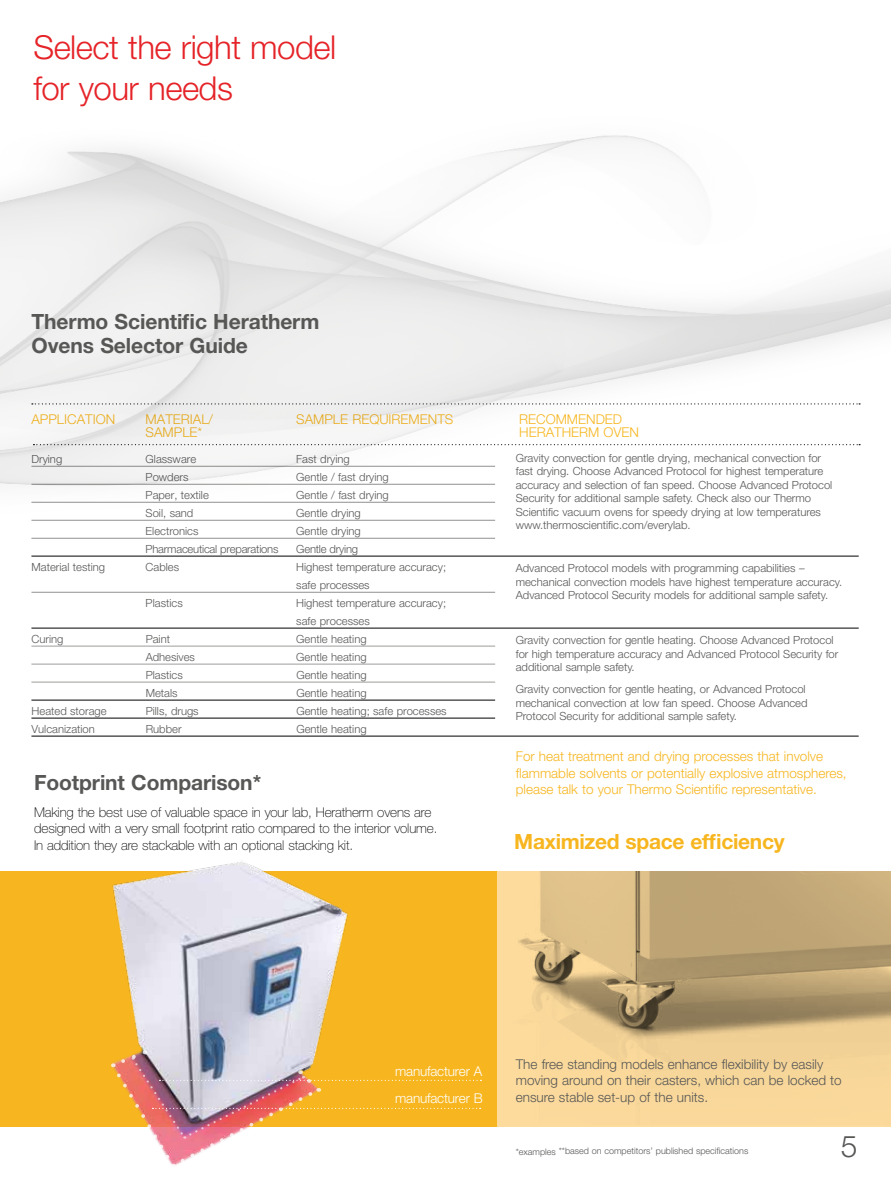
<style>
.page{position:relative;width:891px;height:1188px;background:#fff}
.page>*{position:absolute;margin:0;border:0;box-sizing:border-box;transform-origin:0 0}
.t1{font:300 33px/40.5px "Helvetica Neue";letter-spacing:-.015em;color:#e52328}
.t2{font:300 30px "Helvetica Neue";color:#575756}
.t3{font:700 21px/24px "Helvetica Neue";letter-spacing:-.005em;color:#575756}
.t4{font:700 21px "Helvetica Neue";letter-spacing:-.015em;color:#f7b61f}
.t5{font:300 13.5px/16.5px "Helvetica Neue";color:#f7b61f}
.t6{font:100 13.5px/16.5px "Helvetica Neue";letter-spacing:-.01em;color:#000}
.t7{font:300 13.5px/16.5px "Helvetica Neue";color:#575756}
.t8{font:300 13.5px/27px "Helvetica Neue";letter-spacing:-.015em;color:#fff}
.t9{font:300 11.25px/13.5px "Helvetica Neue";color:#575756}
.t10{font:300 11.25px "Helvetica Neue";letter-spacing:-.02em;color:#575756}
.t11{font:300 9px "Helvetica Neue";color:#575756}
</style>
<div class="page">
<div style="left:0;top:872px;width:497px;height:255px;background:#f7b61f"></div>
<hr style="left:31px;top:466px;width:464px;height:1px;background:#9d9d9c">
<hr style="left:31px;top:484px;width:464px;height:1px;background:#9d9d9c">
<hr style="left:31px;top:502px;width:464px;height:1px;background:#9d9d9c">
<hr style="left:31px;top:520px;width:464px;height:1px;background:#9d9d9c">
<hr style="left:31px;top:538px;width:464px;height:1px;background:#9d9d9c">
<hr style="left:31px;top:556px;width:828px;height:1px;background:#000">
<hr style="left:31px;top:592px;width:464px;height:1px;background:#9d9d9c">
<hr style="left:31px;top:628px;width:828px;height:1px;background:#000">
<hr style="left:31px;top:646px;width:464px;height:1px;background:#9d9d9c">
<hr style="left:31px;top:664px;width:464px;height:1px;background:#9d9d9c">
<hr style="left:31px;top:682px;width:464px;height:1px;background:#9d9d9c">
<hr style="left:31px;top:700px;width:464px;height:1px;background:#000">
<hr style="left:31px;top:718px;width:464px;height:1px;background:#000">
<hr style="left:31px;top:736px;width:828px;height:1px;background:#000">
<svg style="left:32px;top:403px;width:828px;height:2px"></svg>
<svg style="left:33px;top:444px;width:827px;height:1px"></svg>
<img style="left:497px;top:872px;width:394px;height:252px">
<img style="left:93px;top:862px;width:261px;height:206px">
<svg style="left:113px;top:1050px;width:368px;height:116px"></svg>
<h1 class="t1" style="left:33px;top:27px;width:304px">Select the right model for your needs</h1>
<h3 class="t3" style="left:32px;top:309px;width:289px">Thermo Scientific Heratherm<br>Ovens Selector Guide</h3>
<p class="t5" style="left:31px;top:411px;width:85px">Application</p>
<p class="t5" style="left:146px;top:411px;width:69px">Material/</p>
<p class="t5" style="left:296px;top:411px;width:178px">Sam ple RequirementsR</p>
<p class="t5" style="left:528px;top:411px;width:96px">ecomm ended</p>
<p class="t5" style="left:146px;top:424px;width:58px">Sam ple*</p>
<p class="t5" style="left:519px;top:424px;width:112px">Herath erm OVEN</p>
<p class="t9" style="left:31px;top:452px;width:32px">Drying</p>
<p class="t9" style="left:146px;top:452px;width:52px">Glassware</p>
<p class="t9" style="left:296px;top:452px;width:55px">Fast drying</p>
<p class="t9" style="left:146px;top:470px;width:44px">Powders</p>
<p class="t9" style="left:296px;top:470px;width:94px">Gentle / fast drying</p>
<p class="t9" style="left:146px;top:488px;width:65px">Paper, textile</p>
<p class="t9" style="left:296px;top:488px;width:94px">Gentle / fast drying</p>
<p class="t9" style="left:146px;top:506px;width:49px">Soil, sand</p>
<p class="t9" style="left:296px;top:506px;width:66px">Gentle drying</p>
<p class="t9" style="left:146px;top:524px;width:54px">Electronics</p>
<p class="t9" style="left:296px;top:524px;width:66px">Gentle drying</p>
<p class="t10" style="left:146px;top:542px;width:134px">Pharmaceutical preparations</p>
<p class="t9" style="left:296px;top:542px;width:63px">Gentle drying</p>
<p class="t9" style="left:32px;top:560px;width:99px">Material testing C</p>
<p class="t9" style="left:154px;top:560px;width:27px">ables</p>
<p class="t9" style="left:296px;top:558px;width:151px;line-height:18px">Highest temperature accuracy; safe processes</p>
<p class="t9" style="left:146px;top:596px;width:39px">Plastics</p>
<p class="t9" style="left:296px;top:594px;width:151px;line-height:18px">Highest temperature accuracy; safe processes</p>
<p class="t9" style="left:32px;top:632px;width:33px">Curing</p>
<p class="t9" style="left:146px;top:632px;width:26px">Paint</p>
<p class="t9" style="left:296px;top:632px;width:72px">Gentle heating</p>
<p class="t9" style="left:146px;top:650px;width:51px">Adhesives</p>
<p class="t9" style="left:296px;top:650px;width:72px">Gentle heating</p>
<p class="t9" style="left:146px;top:668px;width:39px">Plastics</p>
<p class="t9" style="left:296px;top:668px;width:72px">Gentle heating</p>
<p class="t9" style="left:146px;top:686px;width:33px">Metals</p>
<p class="t9" style="left:296px;top:686px;width:72px">Gentle heating</p>
<p class="t9" style="left:32px;top:704px;width:100px">Heated storage P</p>
<p class="t9" style="left:153px;top:704px;width:47px">ills, drugs</p>
<p class="t9" style="left:296px;top:704px;width:152px">Gentle heating; safe processes</p>
<p class="t9" style="left:32px;top:722px;width:94px">Vulcanization R</p>
<p class="t9" style="left:153px;top:722px;width:30px">ubber</p>
<p class="t9" style="left:296px;top:722px;width:72px">Gentle heating</p>
<p class="t9" style="left:516px;top:451px;width:318px">Gravity convection for gentle drying, mechanical convection for fast drying. Choose Advanced Protocol for highest temperature accuracy and selection of fan speed. Choose Advanced Protocol Security for additional sample safety. Check also our Thermo Scientific vacuum ovens for speedy drying at low temperatures www.thermoscientific.com/everylab.</p>
<p class="t9" style="left:516px;top:561px;width:328px">Advanced Protocol models with programming capabilities – mechanical convection models have highest temperature accuracy.<br>Advanced Protocol Security models for additional sample safety.</p>
<p class="t9" style="left:516px;top:633px;width:324px">Gravity convection for gentle heating. Choose Advanced Protocol for high temperature accuracy and Advanced Protocol Security for additional sample safety.</p>
<p class="t9" style="left:516px;top:682px;width:293px">Gravity convection for gentle heating, or Advanced Protocol mechanical convection at low fan speed. Choose Advanced<br>Protocol Security for additional sample safety.</p>
<h3 class="t3" style="left:34px;top:770px;width:229px">Footprint Comparison*</h3>
<p class="t6" style="left:34px;top:804px;width:405px">Making the best use of valuable space in your lab, Heratherm ovens are designed with a very small footprint ratio compared to the interior volume.<br>In addition they are stackable with an optional stacking kit.</p>
<p class="t5" style="left:516px;top:748px;width:332px">For heat treatment and drying processes that involve flammable solvents or potentially explosive atmospheres, please talk to your Thermo Scientific representative.</p>
<h3 class="t4" style="left:514px;top:829px;width:272px">Maximized space efficiency</h3>
<p class="t8" style="left:395px;top:1057px;width:89px">manufacturer A manufacturer B</p>
<p class="t7" style="left:516px;top:1055px;width:328px">The free standing models enhance flexibility by easily moving around on their casters, which can be locked to ensure stable set-up of the units.</p>
<p class="t11" style="left:516px;top:1146px;width:234px">*examples **based on competitors’ published specifications</p>
<h2 class="t2" style="left:841px;top:1128px;width:18px">5</h2>
</div>
